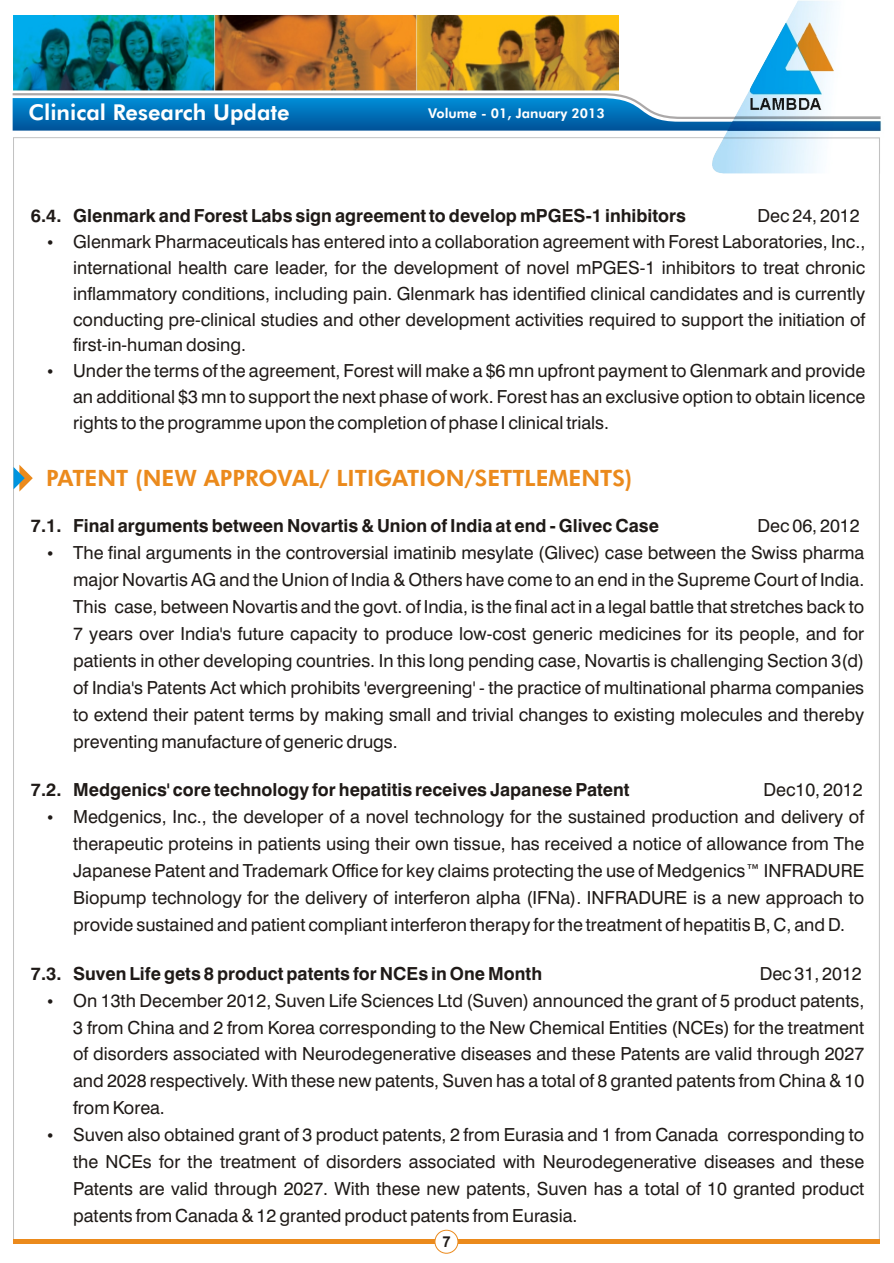
<style>
.page{position:relative;width:894px;height:1263px;background:#fff}
.page>*{position:absolute;margin:0;border:0;box-sizing:border-box;transform-origin:0 0}
.t1{font:22.5px "Futura Hv BT";color:#eb8a1c}
.t2{font:21.9px "Futura Hv BT";color:#fff}
.t3{font:18px/27px "Swis 721 BT";color:#1f1a17;text-align:justify}
.t4{font:700 18px "Swis 721 BT";color:#1f1a17}
.t5{font:700 15px "Arial";color:#1f1a17}
.t6{font:13.5px "Futura Hv BT";color:#fff}
</style>
<div class="page">
<div style="left:13px;top:1239px;width:867px;height:5px;background:#eb8a1c"></div>
<div style="left:435px;top:1230px;width:23px;height:24px;background:#fff;border:1px solid #eb8a1c;border-radius:50%"></div>
<img style="left:13px;top:15px;width:606px;height:8px">
<img style="left:12px;top:23px;width:691px;height:108px">
<img style="left:703px;top:0;width:178px;height:174px">
<svg style="left:14px;top:465px;width:19px;height:27px"></svg>
<p class="t2" style="left:28px;top:104px;width:263px">Clinical Research Update</p>
<p class="t6" style="left:428px;top:108px;width:178px">Volume - 01, January 2013</p>
<p class="t4" style="left:31px;top:208px;width:656px">6.4. Glenmark and Forest Labs sign agreement to develop mPGES-1 inhibitors</p>
<p class="t3" style="left:757px;top:204px;width:104px">Dec 24, 2012</p>
<p class="t3" style="left:73px;top:230px;width:794px;line-height:26px;text-indent:-26px">• Glenmark Pharmaceuticals has entered into a collaboration agreement with Forest Laboratories, Inc., international health care leader, for the development of novel mPGES-1 inhibitors to treat chronic inflammatory conditions, including pain. Glenmark has identified clinical candidates and is currently conducting pre-clinical studies and other development activities required to support the initiation of first-in-human dosing.</p>
<p class="t3" style="left:73px;top:360px;width:794px;line-height:26px;text-indent:-26px">• Under the terms of the agreement, Forest will make a $6 mn upfront payment to Glenmark and provide an additional $3 mn to support the next phase of work. Forest has an exclusive option to obtain licence rights to the programme upon the completion of phase I clinical trials.</p>
<p class="t1" style="left:46px;top:469px;width:588px">PATENT (NEW APPROVAL/ LITIGATION/SETTLEMENTS)</p>
<p class="t4" style="left:31px;top:518px;width:630px">7.1. Final arguments between Novartis &amp; Union of India at end - Glivec Case</p>
<p class="t3" style="left:757px;top:514px;width:104px">Dec 06, 2012</p>
<p class="t3" style="left:73px;top:541px;width:793px;text-indent:-26px">• The final arguments in the controversial imatinib mesylate (Glivec) case between the Swiss pharma major Novartis AG and the Union of India &amp; Others have come to an end in the Supreme Court of India.<br>This case, between Novartis and the govt. of India, is the final act in a legal battle that stretches back to 7 years over India's future capacity to produce low-cost generic medicines for its people, and for patients in other developing countries. In this long pending case, Novartis is challenging Section 3(d) of India's Patents Act which prohibits 'evergreening' - the practice of multinational pharma companies to extend their patent terms by making small and trivial changes to existing molecules and thereby preventing manufacture of generic drugs.</p>
<p class="t4" style="left:31px;top:783px;width:600px">7.2. Medgenics' core technology for hepatitis receives Japanese Patent</p>
<p class="t3" style="left:764px;top:778px;width:101px">Dec10, 2012</p>
<p class="t3" style="left:73px;top:805px;width:793px;text-indent:-26px">• Medgenics, Inc., the developer of a novel technology for the sustained production and delivery of therapeutic proteins in patients using their own tissue, has received a notice of allowance from The Japanese Patent and Trademark Office for key claims protecting the use of Medgenics™ INFRADURE Biopump technology for the delivery of interferon alpha (IFNa). INFRADURE is a new approach to provide sustained and patient compliant interferon therapy for the treatment of hepatitis B, C, and D.</p>
<p class="t4" style="left:31px;top:966px;width:513px">7.3. Suven Life gets 8 product patents for NCEs in One Month</p>
<p class="t3" style="left:760px;top:961px;width:104px">Dec 31, 2012</p>
<p class="t3" style="left:73px;top:988px;width:793px;text-indent:-26px">• On 13th December 2012, Suven Life Sciences Ltd (Suven) announced the grant of 5 product patents, 3 from China and 2 from Korea corresponding to the New Chemical Entities (NCEs) for the treatment of disorders associated with Neurodegenerative diseases and these Patents are valid through 2027 and 2028 respectively. With these new patents, Suven has a total of 8 granted patents from China &amp; 10 from Korea.</p>
<p class="t3" style="left:73px;top:1123px;width:793px;text-indent:-26px">• Suven also obtained grant of 3 product patents, 2 from Eurasia and 1 from Canada corresponding to the NCEs for the treatment of disorders associated with Neurodegenerative diseases and these Patents are valid through 2027. With these new patents, Suven has a total of 10 granted product patents from Canada &amp; 12 granted product patents from Eurasia.</p>
<p class="t5" style="left:443px;top:1236px;width:10px">7</p>
</div>
